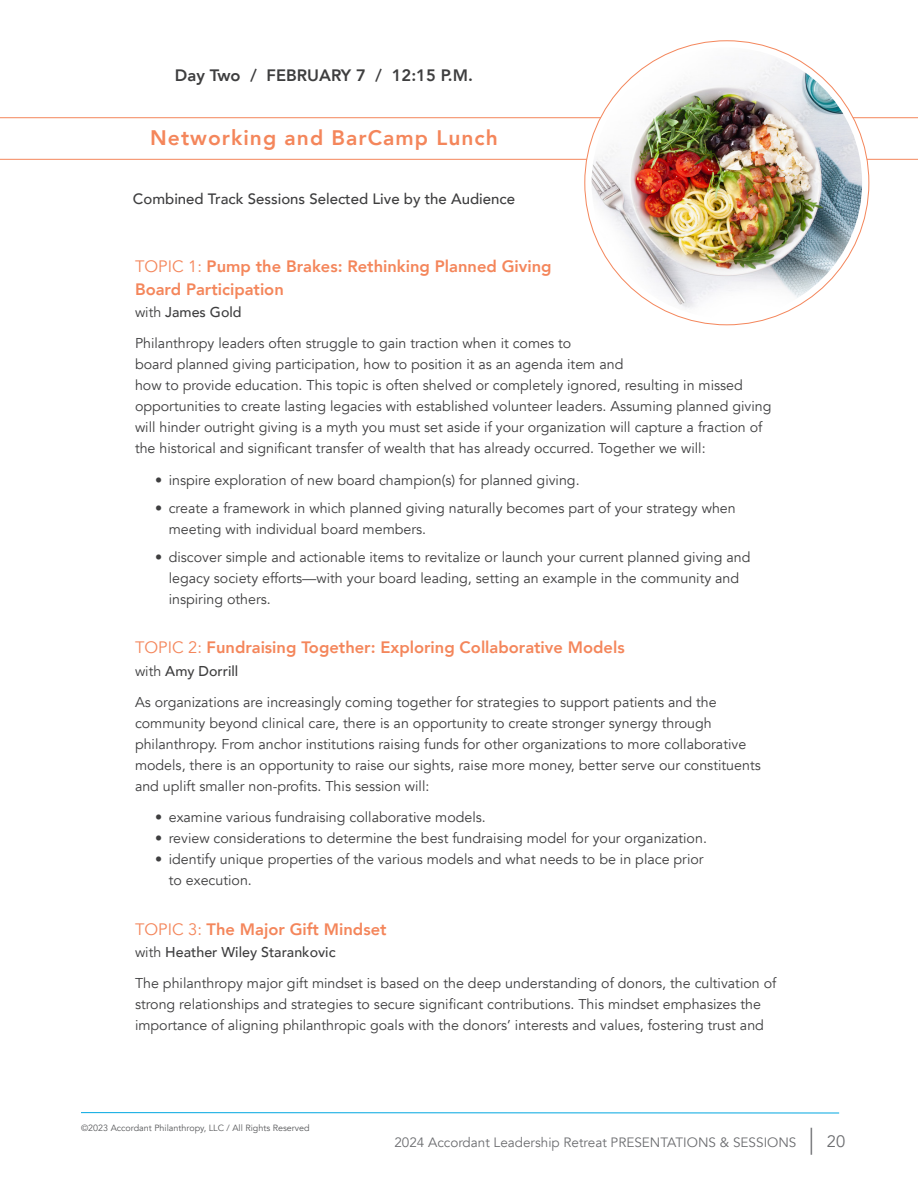
<style>
.page{position:relative;width:918px;height:1188px;background:#fff}
.page>*{position:absolute;margin:0;border:0;box-sizing:border-box;transform-origin:0 0}
.Bulleted_List{font:800 21px "Avenir";letter-spacing:.05em;color:#f4865b}
.Standard_Body_Copy{font:800 16.5px/22.5px "Avenir";color:#f4865b}
.Bulleted_List-2{font:800 16.5px "Avenir";color:#3e3e3f}
.t1{font:16.5px "Avenir";color:#6c6d70}
.Standard_Body_Copy-2{font:500 15px "Avenir";color:#3e3e3f}
.Session_Description{font:14.25px/21px "Avenir";color:#3e3e3f}
.Standard_Body_Copy-3{font:500 14.25px "Avenir";color:#3e3e3f}
.t2{font:13.5px "Avenir";color:#6c6d70}
.t3{font:9px "Avenir";color:#58595b}
.s1{font-weight:400}
.s2{font-weight:300;font-size:27px}
</style>
<div class="page">
<hr style="left:81px;top:1112px;width:758px;height:1px;background:#00a7e1">
<hr style="left:0;top:117px;width:918px;height:1px;background:#f4865b">
<hr style="left:0;top:159px;width:918px;height:1px;background:#f4865b">
<div style="left:585px;top:41px;width:284px;height:284px;background:#fff;border-radius:50%"></div>
<img style="left:592px;top:48px;width:270px;height:270px;border-radius:135px">
<p class="Bulleted_List-2" style="left:175px;top:62px;width:300px">Day Two / FEBRUARY 7 / 12:15 P.M.</p>
<p class="Bulleted_List" style="left:150px;top:121px;width:349px">Networking and BarCamp Lunch</p>
<p class="Standard_Body_Copy-2" style="left:133px;top:186px;width:384px">Combined Track Sessions Selected Live by the Audience</p>
<p class="Standard_Body_Copy" style="left:135px;top:255px;width:418px"><span class="s1">TOPIC 1:</span> Pump the Brakes: Rethinking Planned Giving<br>Board Participation</p>
<p class="Standard_Body_Copy-3" style="left:135px;top:300px;width:108px"><span class="s1">with</span> James Gold</p>
<p class="Session_Description" style="left:135px;top:333px;width:638px">Philanthropy leaders often struggle to gain traction when it comes to<br>board planned giving participation, how to position it as an agenda item and<br>how to provide education. This topic is often shelved or completely ignored, resulting in missed opportunities to create lasting legacies with established volunteer leaders. Assuming planned giving will hinder outright giving is a myth you must set aside if your organization will capture a fraction of the historical and significant transfer of wealth that has already occurred. Together we will:</p>
<p class="Session_Description" style="left:155px;top:470px;width:426px">• inspire exploration of new board champion(s) for planned giving.</p>
<p class="Session_Description" style="left:169px;top:498px;width:569px;text-indent:-14px">• create a framework in which planned giving naturally becomes part of your strategy when meeting with individual board members.</p>
<p class="Session_Description" style="left:169px;top:546px;width:583px;text-indent:-14px">• discover simple and actionable items to revitalize or launch your current planned giving and legacy society efforts—with your board leading, setting an example in the community and inspiring others.</p>
<p class="Standard_Body_Copy" style="left:135px;top:636px;width:491px"><span class="s1">TOPIC 2:</span> Fundraising Together: Exploring Collaborative Models</p>
<p class="Standard_Body_Copy-3" style="left:135px;top:658px;width:105px"><span class="s1">with</span> Amy Dorrill</p>
<p class="Session_Description" style="left:135px;top:691px;width:627px">As organizations are increasingly coming together for strategies to support patients and the community beyond clinical care, there is an opportunity to create stronger synergy through philanthropy. From anchor institutions raising funds for other organizations to more collaborative models, there is an opportunity to raise our sights, raise more money, better serve our constituents and uplift smaller non-profits. This session will:</p>
<p class="Session_Description" style="left:155px;top:807px;width:332px">• examine various fundraising collaborative models.</p>
<p class="Session_Description" style="left:155px;top:828px;width:553px">• review considerations to determine the best fundraising model for your organization.</p>
<p class="Session_Description" style="left:169px;top:849px;width:536px;text-indent:-14px">• identify unique properties of the various models and what needs to be in place prior to execution.</p>
<p class="Standard_Body_Copy" style="left:135px;top:918px;width:253px"><span class="s1">TOPIC 3:</span> The Major Gift Mindset</p>
<p class="Standard_Body_Copy-3" style="left:135px;top:940px;width:202px"><span class="s1">with</span> Heather Wiley Starankovic</p>
<p class="Session_Description" style="left:135px;top:973px;width:643px">The philanthropy major gift mindset is based on the deep understanding of donors, the cultivation of strong relationships and strategies to secure significant contributions. This mindset emphasizes the importance of aligning philanthropic goals with the donors’ interests and values, fostering trust and</p>
<p class="t3" style="left:81px;top:1123px;width:230px">©2023 Accordant Philanthropy, LLC / All Rights Reserved</p>
<p class="t2" style="left:394px;top:1134px;width:404px">2024 Accordant Leadership Retreat PRESENTATIONS &amp; SESSIONS</p>
<p class="t1" style="left:808px;top:1131px;width:38px"><span class="s2">|</span> 20</p>
</div>
